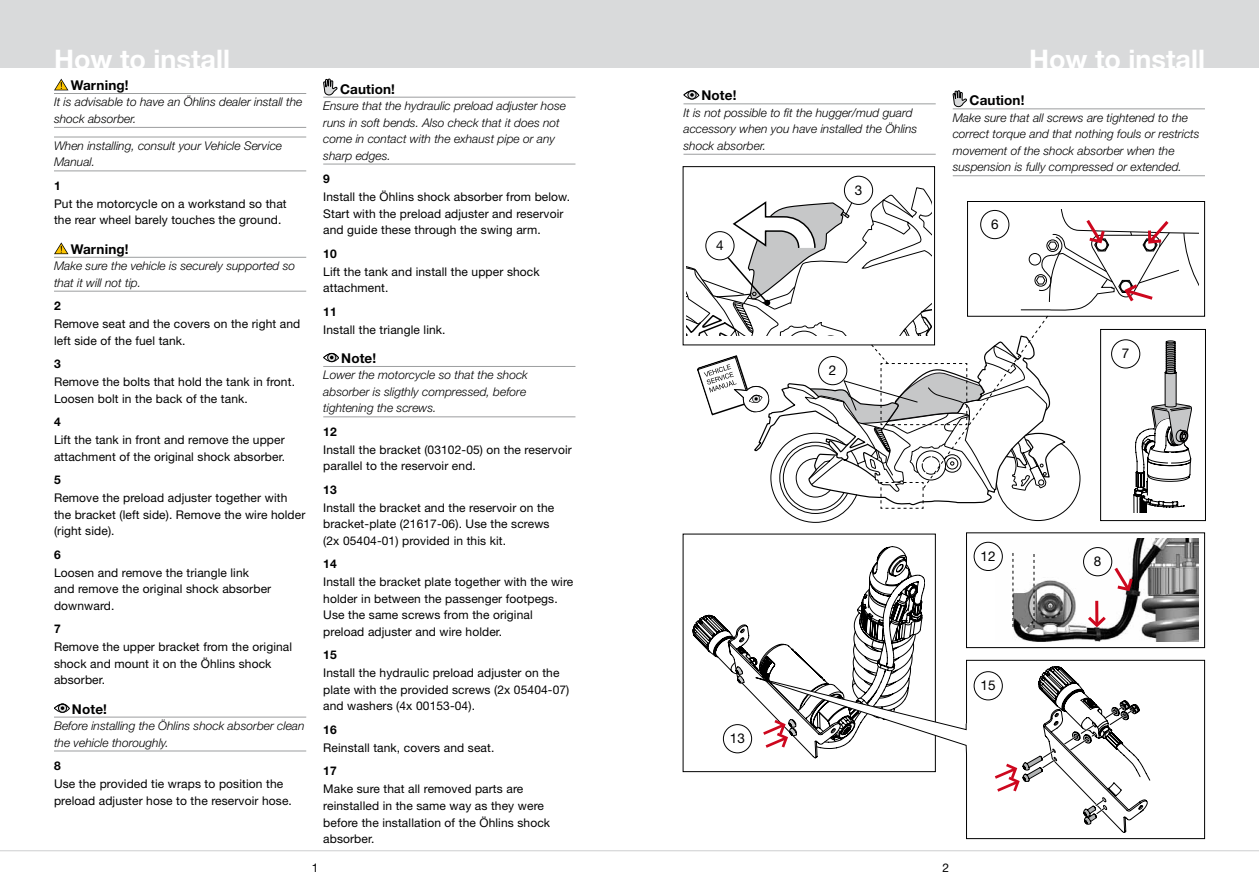
<style>
.page{position:relative;width:1259px;height:893px;background:#fff}
.page>*{position:absolute;margin:0;border:0;box-sizing:border-box;transform-origin:0 0}
.t1{font:700 27px "Helvetica Neue LT Std";color:#fff}
.t2{font:700 13.5px "Helvetica Neue LT Std";letter-spacing:.01em;color:#000}
.t3{font:13.5px "Helvetica Neue LT Std";color:#000}
.t4{font:12px/16.5px "Helvetica Neue LT Std";letter-spacing:.01em;color:#000}
.t5{font:italic 300 12px/16.5px "Helvetica Neue LT Std";color:#000}
.t6{font:700 12px "Helvetica Neue LT Std";letter-spacing:.01em;color:#000}
</style>
<div class="page">
<div style="left:0;top:0;width:1259px;height:67px;background:#d9dadb"></div>
<hr style="left:0;top:850px;width:1259px;height:1px;background:#d9dadb">
<svg style="left:692px;top:546px;width:233px;height:207px"></svg>
<div style="left:966px;top:532px;width:239px;height:116px;border:1px solid #000"></div>
<hr style="left:54px;top:93px;width:252px;height:1px;background:#9c9e9f">
<hr style="left:54px;top:127px;width:252px;height:1px;background:#9c9e9f">
<hr style="left:54px;top:137px;width:252px;height:1px;background:#9c9e9f">
<hr style="left:54px;top:171px;width:252px;height:1px;background:#9c9e9f">
<hr style="left:54px;top:257px;width:252px;height:1px;background:#9c9e9f">
<hr style="left:54px;top:291px;width:252px;height:1px;background:#9c9e9f">
<hr style="left:54px;top:717px;width:252px;height:1px;background:#9c9e9f">
<hr style="left:54px;top:751px;width:252px;height:1px;background:#9c9e9f">
<svg style="left:54px;top:79px;width:14px;height:11px"></svg>
<svg style="left:54px;top:242px;width:14px;height:12px"></svg>
<div style="left:54px;top:704px;width:16px;height:9px;border:1px solid #000;border-radius:50%"></div>
<div style="left:58px;top:704px;width:9px;height:9px;border:1px solid #000;border-radius:50%"></div>
<svg style="left:54px;top:704px;width:16px;height:6px"></svg>
<hr style="left:323px;top:97px;width:252px;height:1px;background:#9c9e9f">
<hr style="left:323px;top:164px;width:252px;height:1px;background:#9c9e9f">
<hr style="left:323px;top:366px;width:252px;height:1px;background:#9c9e9f">
<hr style="left:323px;top:417px;width:252px;height:1px;background:#9c9e9f">
<svg style="left:323px;top:79px;width:14px;height:16px"></svg>
<div style="left:323px;top:353px;width:16px;height:9px;border:1px solid #000;border-radius:50%"></div>
<div style="left:327px;top:353px;width:9px;height:9px;border:1px solid #000;border-radius:50%"></div>
<svg style="left:323px;top:353px;width:16px;height:6px"></svg>
<hr style="left:683px;top:104px;width:252px;height:1px;background:#9c9e9f">
<hr style="left:683px;top:154px;width:252px;height:1px;background:#9c9e9f">
<div style="left:683px;top:90px;width:16px;height:9px;border:1px solid #000;border-radius:50%"></div>
<div style="left:687px;top:90px;width:9px;height:9px;border:1px solid #000;border-radius:50%"></div>
<svg style="left:683px;top:90px;width:16px;height:7px"></svg>
<div style="left:844px;top:176px;width:29px;height:29px;border:1px solid #000;border-radius:50%"></div>
<hr style="left:952px;top:109px;width:253px;height:1px;background:#9c9e9f">
<hr style="left:952px;top:175px;width:253px;height:1px;background:#9c9e9f">
<svg style="left:952px;top:90px;width:15px;height:17px"></svg>
<svg style="left:686px;top:187px;width:512px;height:336px"></svg>
<img style="left:995px;top:538px;width:203px;height:103px">
<svg style="left:1012px;top:553px;width:1px;height:74px"></svg>
<svg style="left:1033px;top:554px;width:1px;height:74px"></svg>
<div style="left:974px;top:542px;width:28px;height:28px;background:#fff;border-radius:50%"></div>
<div style="left:973px;top:542px;width:29px;height:29px;border:1px solid #000;border-radius:50%"></div>
<div style="left:1083px;top:548px;width:28px;height:28px;background:#fff;border-radius:50%"></div>
<div style="left:1083px;top:547px;width:29px;height:29px;border:1px solid #000;border-radius:50%"></div>
<svg style="left:1111px;top:564px;width:24px;height:29px"></svg>
<hr style="left:1095px;top:601px;width:3px;height:24px;background:#cd071e">
<svg style="left:1084px;top:614px;width:25px;height:15px"></svg>
<div style="left:818px;top:356px;width:29px;height:29px;background:#fff;border-radius:50%"></div>
<div style="left:818px;top:356px;width:29px;height:29px;border:1px solid #000;border-radius:50%"></div>
<svg style="left:735px;top:660px;width:470px;height:179px"></svg>
<div style="left:974px;top:672px;width:28px;height:28px;background:#fff;border-radius:50%"></div>
<div style="left:973px;top:671px;width:29px;height:29px;border:1px solid #000;border-radius:50%"></div>
<svg style="left:991px;top:666px;width:159px;height:167px"></svg>
<h1 class="t1" style="left:54px;top:42px;width:177px">How to install</h1>
<h1 class="t1" style="left:1029px;top:42px;width:177px">How to install</h1>
<p class="t2" style="left:71px;top:77px;width:59px">Warning!</p>
<p class="t5" style="left:54px;top:94px;width:250px">It is advisable to have an Öhlins dealer install the shock absorber.</p>
<p class="t5" style="left:54px;top:137px;width:230px">When installing, consult your Vehicle Service<br>Manual.</p>
<p class="t6" style="left:54px;top:178px;width:8px">1</p>
<p class="t4" style="left:54px;top:195px;width:234px">Put the motorcycle on a workstand so that the rear wheel barely touches the ground.</p>
<p class="t2" style="left:71px;top:241px;width:59px">Warning!</p>
<p class="t5" style="left:54px;top:258px;width:243px">Make sure the vehicle is securely supported so that it will not tip.</p>
<p class="t6" style="left:54px;top:299px;width:8px">2</p>
<p class="t4" style="left:54px;top:316px;width:248px">Remove seat and the covers on the right and left side of the fuel tank.</p>
<p class="t6" style="left:54px;top:357px;width:8px">3</p>
<p class="t4" style="left:54px;top:374px;width:242px">Remove the bolts that hold the tank in front.<br>Loosen bolt in the back of the tank.</p>
<p class="t6" style="left:54px;top:415px;width:8px">4</p>
<p class="t4" style="left:54px;top:432px;width:232px">Lift the tank in front and remove the upper attachment of the original shock absorber.</p>
<p class="t6" style="left:54px;top:473px;width:8px">5</p>
<p class="t4" style="left:54px;top:490px;width:253px">Remove the preload adjuster together with the bracket (left side). Remove the wire holder (right side).</p>
<p class="t6" style="left:54px;top:547px;width:8px">6</p>
<p class="t4" style="left:54px;top:564px;width:219px">Loosen and remove the triangle link and remove the original shock absorber downward.</p>
<p class="t6" style="left:54px;top:622px;width:8px">7</p>
<p class="t4" style="left:54px;top:639px;width:240px">Remove the upper bracket from the original shock and mount it on the Öhlins shock absorber.</p>
<p class="t2" style="left:72px;top:700px;width:37px">Note!</p>
<p class="t5" style="left:54px;top:717px;width:252px">Before installing the Öhlins shock absorber clean the vehicle thoroughly.</p>
<p class="t6" style="left:54px;top:758px;width:8px">8</p>
<p class="t4" style="left:54px;top:775px;width:239px">Use the provided tie wraps to position the preload adjuster hose to the reservoir hose.</p>
<p class="t2" style="left:340px;top:80px;width:56px">Caution!</p>
<p class="t5" style="left:323px;top:97px;width:244px">Ensure that the hydraulic preload adjuster hose runs in soft bends. Also check that it does not come in contact with the exhaust pipe or any sharp edges.</p>
<p class="t6" style="left:323px;top:171px;width:8px">9</p>
<p class="t4" style="left:323px;top:188px;width:248px">Install the Öhlins shock absorber from below.<br>Start with the preload adjuster and reservoir and guide these through the swing arm.</p>
<p class="t6" style="left:323px;top:246px;width:15px">10</p>
<p class="t4" style="left:323px;top:263px;width:218px">Lift the tank and install the upper shock attachment.</p>
<p class="t6" style="left:323px;top:304px;width:15px">11</p>
<p class="t4" style="left:323px;top:321px;width:124px">Install the triangle link.</p>
<p class="t2" style="left:341px;top:350px;width:37px">Note!</p>
<p class="t5" style="left:323px;top:367px;width:206px">Lower the motorcycle so that the shock absorber is sligthly compressed, before tightening the screws.</p>
<p class="t6" style="left:323px;top:424px;width:15px">12</p>
<p class="t4" style="left:323px;top:441px;width:250px">Install the bracket (03102-05) on the reservoir parallel to the reservoir end.</p>
<p class="t6" style="left:323px;top:482px;width:15px">13</p>
<p class="t4" style="left:323px;top:499px;width:232px">Install the bracket and the reservoir on the bracket-plate (21617-06). Use the screws (2x 05404-01) provided in this kit.</p>
<p class="t6" style="left:323px;top:557px;width:15px">14</p>
<p class="t4" style="left:323px;top:574px;width:252px">Install the bracket plate together with the wire holder in between the passenger footpegs.<br>Use the same screws from the original preload adjuster and wire holder.</p>
<p class="t6" style="left:323px;top:648px;width:15px">15</p>
<p class="t4" style="left:323px;top:665px;width:248px">Install the hydraulic preload adjuster on the plate with the provided screws (2x 05404-07) and washers (4x 00153-04).</p>
<p class="t6" style="left:323px;top:722px;width:15px">16</p>
<p class="t4" style="left:323px;top:739px;width:173px">Reinstall tank, covers and seat.</p>
<p class="t6" style="left:323px;top:764px;width:15px">17</p>
<p class="t4" style="left:323px;top:781px;width:228px">Make sure that all removed parts are reinstalled in the same way as they were before the installation of the Öhlins shock absorber.</p>
<p class="t2" style="left:701px;top:87px;width:37px">Note!</p>
<p class="t5" style="left:683px;top:104px;width:235px">It is not possible to fit the hugger/mud guard accessory when you have installed the Öhlins shock absorber.</p>
<p class="t2" style="left:969px;top:92px;width:56px">Caution!</p>
<p class="t5" style="left:952px;top:109px;width:248px">Make sure that all screws are tightened to the correct torque and that nothing fouls or restricts movement of the shock absorber when the suspension is fully compressed or extended.</p>
<p class="t3" style="left:855px;top:182px;width:9px">3</p>
<p class="t3" style="left:991px;top:216px;width:9px">6</p>
<p class="t3" style="left:716px;top:237px;width:9px">4</p>
<p class="t3" style="left:1122px;top:345px;width:9px">7</p>
<p class="t3" style="left:829px;top:362px;width:9px">2</p>
<p class="t3" style="left:980px;top:548px;width:17px">12</p>
<p class="t3" style="left:1094px;top:553px;width:9px">8</p>
<p class="t3" style="left:980px;top:677px;width:17px">15</p>
<p class="t3" style="left:730px;top:730px;width:17px">13</p>
<p class="t4" style="left:312px;top:859px;width:8px">1</p>
<p class="t4" style="left:942px;top:859px;width:8px">2</p>
</div>
